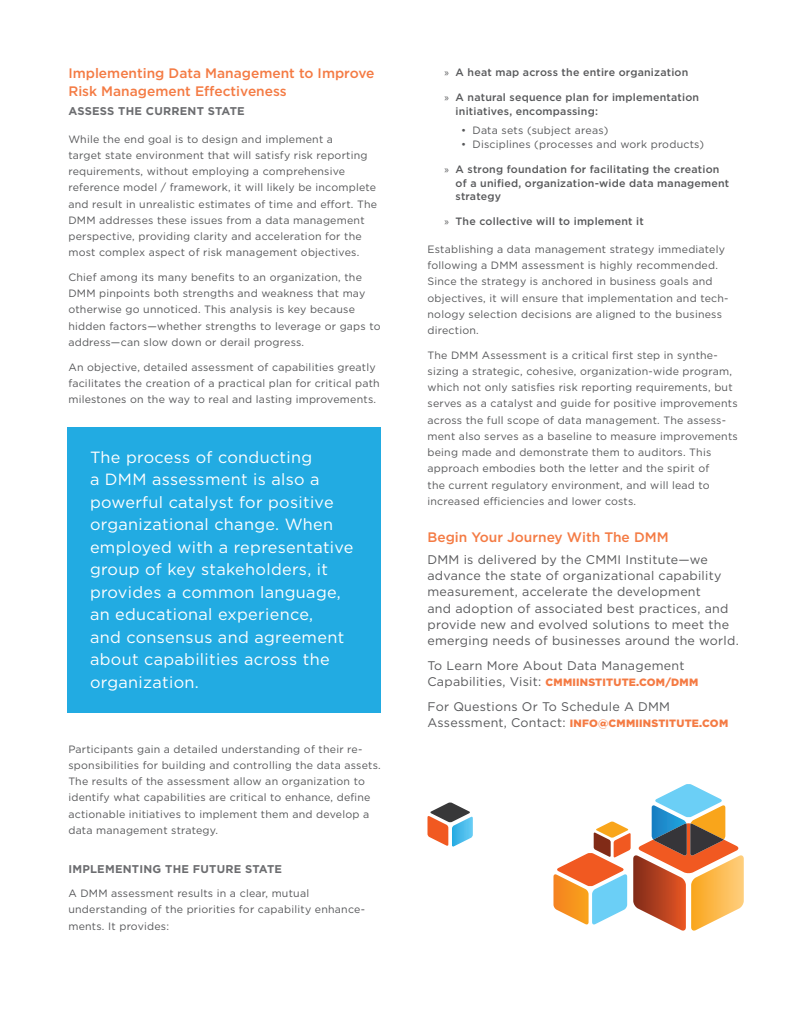
<style>
.page{position:relative;width:810px;height:1035px;background:#fff}
.page>*{position:absolute;margin:0;border:0;box-sizing:border-box;transform-origin:0 0}
.Quotes{font:16.25px/22.5px "Gotham";letter-spacing:.02em;color:#fff}
.Section_header{font:500 13.75px/17.5px "Gotham";color:#f47b44}
.larger_body{font:12.5px/16.2px "Gotham";letter-spacing:.02em;color:#57585a}
.Body{font:12.5px "Gotham";letter-spacing:.02em;color:#57585a}
.Body-2{font:700 11.25px "Gotham";letter-spacing:.02em;color:#6c6d70}
.Figure_caps{font:700 11.25px "Gotham";letter-spacing:.02em;color:#6c6d70}
.Body-3{font:10.62px/16.2px "Gotham";letter-spacing:.02em;color:#57585a}
.t1{font:500 10.62px/13.8px "Gotham";letter-spacing:.02em;color:#57585a}
.Body-4{font:900 10.62px "Gotham";letter-spacing:.02em;color:#f47b44}
.s1{font-family:"Myriad Pro";font-weight:400}
.s2{font-weight:400;font-size:12.5px;color:#57585a}
</style>
<div class="page">
<div style="left:68px;top:428px;width:313px;height:285px;background:#22abe2"></div>
<svg style="left:553px;top:784px;width:191px;height:147px"></svg>
<svg style="left:428px;top:802px;width:45px;height:45px"></svg>
<p class="Section_header" style="left:68px;top:65px;width:308px">Implementing Data Management to Improve<br>Risk Management Effectiveness</p>
<p class="Figure_caps" style="left:68px;top:104px;width:178px">ASSESS THE CURRENT STATE</p>
<p class="Body-3" style="left:68px;top:131px;width:310px">While the end goal is to design and implement a<br>target state environment that will satisfy risk reporting requirements, without employing a comprehensive reference model / framework, it will likely be incomplete and result in unrealistic estimates of time and effort. The DMM addresses these issues from a data management perspective, providing clarity and acceleration for the most complex aspect of risk management objectives.</p>
<p class="Body-3" style="left:68px;top:269px;width:314px">Chief among its many benefits to an organization, the DMM pinpoints both strengths and weakness that may otherwise go unnoticed. This analysis is key because hidden factors—whether strengths to leverage or gaps to address—can slow down or derail progress.</p>
<p class="Body-3" style="left:68px;top:358px;width:313px">An objective, detailed assessment of capabilities greatly facilitates the creation of a practical plan for critical path milestones on the way to real and lasting improvements.</p>
<p class="Quotes" style="left:90px;top:446px;width:265px">The process of conducting<br>a DMM assessment is also a powerful catalyst for positive organizational change. When employed with a representative group of key stakeholders, it provides a common language, an educational experience,<br>and consensus and agreement about capabilities across the organization.</p>
<p class="Body-3" style="left:68px;top:740px;width:314px">Participants gain a detailed understanding of their re&shy;sponsibilities for building and controlling the data assets.<br>The results of the assessment allow an organization to identify what capabilities are critical to enhance, defi ne actionable initiatives to implement them and develop a data management strategy.</p>
<p class="Body-2" style="left:68px;top:861px;width:215px">IMPLEMENTING THE FUTURE STATE</p>
<p class="Body-3" style="left:68px;top:885px;width:298px">A DMM assessment results in a clear, mutual understanding of the priorities for capability enhance&shy;ments. It provides:</p>
<p class="t1" style="left:444px;top:65px;width:246px"><span class="s1">»</span> A heat map across the entire organization</p>
<p class="t1" style="left:456px;top:90px;width:245px;text-indent:-11px"><span class="s1">»</span> A natural sequence plan for implementation initiatives, encompassing:</p>
<p class="Body-3" style="left:461px;top:122px;width:149px">• Data sets (subject areas)</p>
<p class="Body-3" style="left:461px;top:136px;width:244px">• Disciplines (processes and work products)</p>
<p class="t1" style="left:456px;top:162px;width:275px;text-indent:-11px"><span class="s1">»</span> A strong foundation for facilitating the creation of a unified, organization-wide data management strategy</p>
<p class="t1" style="left:444px;top:215px;width:201px"><span class="s1">»</span> The collective will to implement it</p>
<p class="Body-3" style="left:428px;top:241px;width:303px">Establishing a data management strategy immediately following a DMM assessment is highly recommended.<br>Since the strategy is anchored in business goals and objectives, it will ensure that implementation and tech&shy;nology selection decisions are aligned to the business direction.</p>
<p class="Body-3" style="left:428px;top:347px;width:312px">The DMM Assessment is a critical fi rst step in synthe&shy;sizing a strategic, cohesive, organization-wide program, which not only satisfies risk reporting requirements, but serves as a catalyst and guide for positive improvements across the full scope of data management. The assess&shy;ment also serves as a baseline to measure improvements being made and demonstrate them to auditors. This approach embodies both the letter and the spirit of<br>the current regulatory environment, and will lead to increased efficiencies and lower costs.</p>
<p class="Section_header" style="left:428px;top:528px;width:243px">Begin Your Journey With The DMM</p>
<p class="larger_body" style="left:428px;top:551px;width:313px">DMM is delivered by the CMMI Institute—we advance the state of organizational capability measurement, accelerate the development<br>and adoption of associated best practices, and provide new and evolved solutions to meet the emerging needs of businesses around the world.</p>
<p class="Body" style="left:428px;top:657px;width:258px">To Learn More About Data Management</p>
<p class="Body-4" style="left:428px;top:675px;width:272px"><span class="s2">Capabilities, Visit:</span> CMMIINSTITUTE.COM/DMM</p>
<p class="Body" style="left:428px;top:698px;width:244px">For Questions Or To Schedule A DMM</p>
<p class="Body-4" style="left:428px;top:716px;width:302px"><span class="s2">Assessment, Contact:</span> INFO@CMMIINSTITUTE.COM</p>
</div>
